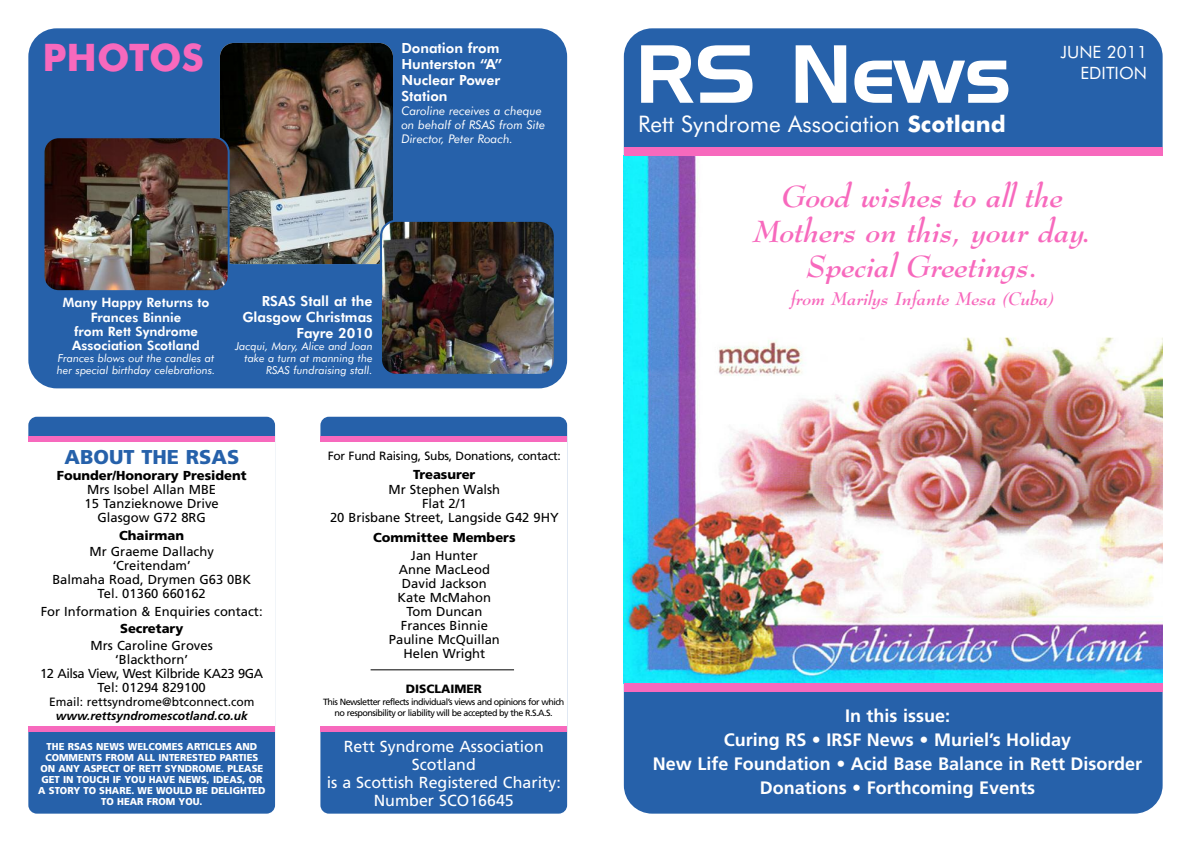
<style>
.page{position:relative;width:1191px;height:842px;background:#fff}
.page>*{position:absolute;margin:0;border:0;box-sizing:border-box;transform-origin:0 0}
.t1{font:80px "Handel Gothic BT";color:#fff}
.t2{font:700 38px "Futura BT";color:#f769bd}
.t3{font:italic 700 30px/35px "Bernhard Modern BT";color:#f769bd;text-align:center}
.t4{font:22.8px "Futura BT";color:#fff}
.t5{font:900 20px "Frutiger";color:#2661aa}
.t6{font:700 18px/24px "Frutiger";color:#fff;text-align:center}
.t7{font:italic 700 18px "Bernhard Modern BT";color:#f769bd}
.t8{font:17px/20.4px "Futura BT";color:#fff;text-align:right}
.t9{font:16px/18px "Frutiger";color:#fff;text-align:center}
.t10{font:800 14px/16px "Futura BT";color:#fff}
.t11{font:13px/14px "Frutiger";color:#000;text-align:center}
.t12{font:900 13px "Frutiger";color:#000}
.t13{font:800 13px/14px "Futura BT";color:#fff;text-align:center}
.t14{font:12px "Frutiger";letter-spacing:-.015em;color:#000}
.t15{font:italic 12px/14px "Futura BT";color:#fff}
.t16{font:italic 700 12px "Frutiger";color:#000}
.t17{font:900 12px "Frutiger";color:#000}
.t18{font:italic 11px/12px "Futura BT";color:#fff}
.t19{font:900 10px/11px "Frutiger";color:#fff;text-align:center;scale:.95 1}
.t20{font:9px/10.8px "Frutiger";letter-spacing:-.055em;color:#000;text-align:center}
.s1{font-weight:700}
</style>
<div class="page">
<div style="left:320px;top:417px;width:247px;height:397px;background:#2661aa;border-radius:9px"></div>
<div style="left:28px;top:417px;width:247px;height:397px;background:#2661aa;border-radius:9px"></div>
<div style="left:28px;top:437px;width:247px;height:294px;background:#fff"></div>
<div style="left:320px;top:437px;width:247px;height:294px;background:#fff"></div>
<hr style="left:370px;top:669px;width:144px;height:1px;background:#000">
<div style="left:624px;top:28px;width:538px;height:786px;background:#2661aa;border-radius:28px"></div>
<img style="left:624px;top:156px;width:538px;height:527px">
<div style="left:624px;top:147px;width:538px;height:9px;background:#f769bd"></div>
<div style="left:28px;top:437px;width:247px;height:5px;background:#f769bd"></div>
<div style="left:28px;top:726px;width:247px;height:5px;background:#f769bd"></div>
<div style="left:320px;top:437px;width:247px;height:5px;background:#f769bd"></div>
<div style="left:320px;top:726px;width:247px;height:5px;background:#f769bd"></div>
<div style="left:624px;top:683px;width:538px;height:9px;background:#f769bd"></div>
<div style="left:28px;top:28px;width:539px;height:360px;background:#2661aa;border-radius:28px"></div>
<img style="left:220px;top:43px;width:173px;height:221px">
<img style="left:380px;top:220px;width:174px;height:154px">
<img style="left:44px;top:136px;width:186px;height:155px">
<h2 class="t2" style="left:43px;top:43px;width:163px">PHOTOS</h2>
<p class="t10" style="left:401px;top:41px;width:102px">Donation from<br>Hunterston “A”<br>Nuclear Power<br>Station</p>
<p class="t15" style="left:401px;top:105px;width:145px">Caroline receives a cheque on behalf of RSAS from Site<br>Director, Peter Roach.</p>
<h1 class="t1" style="left:635px;top:45px;width:378px">RS News</h1>
<h3 class="t4" style="left:638px;top:115px;width:369px">Rett Syndrome Association <span class="s1">Scotland</span></h3>
<h3 class="t8" style="left:1060px;top:43px;width:88px">JUNE 2011<br>EDITION</h3>
<h3 class="t3" style="left:754px;top:180px;width:339px">Good wishes to all the<br>Mothers on this, your day.<br>Special Greetings.</h3>
<p class="t13" style="left:63px;top:296px;width:148px">Many Happy Returns to</p>
<h3 class="t7" style="left:791px;top:290px;width:264px">from Marilys Infante Mesa (Cuba)</h3>
<p class="t13" style="left:72px;top:311px;width:129px">Frances Binnie<br>from Rett Syndrome<br>Association Scotland</p>
<p class="t18" style="left:57px;top:353px;width:160px">Frances blows out the candles at her special birthday celebrations.</p>
<p class="t10" style="left:242px;top:294px;width:132px;text-align:right">RSAS Stall at the<br>Glasgow Christmas<br>Fayre 2010</p>
<p class="t18" style="left:235px;top:341px;width:139px;text-align:right">Jacqui, Mary, Alice and Joan take a turn at manning the<br>RSAS fundraising stall.</p>
<h3 class="t5" style="left:65px;top:449px;width:176px">ABOUT THE RSAS</h3>
<p class="t12" style="left:57px;top:470px;width:191px">Founder/Honorary President</p>
<p class="t11" style="left:85px;top:483px;width:136px">Mrs Isobel Allan MBE<br>15 Tanzieknowe Drive<br>Glasgow G72 8RG</p>
<p class="t12" style="left:119px;top:530px;width:67px">Chairman</p>
<p class="t11" style="left:52px;top:545px;width:200px">Mr Graeme Dallachy ‘Creitendam’<br>Balmaha Road, Drymen G63 0BK<br>Tel. 01360 660162</p>
<p class="t11" style="left:41px;top:605px;width:223px">For Information &amp; Enquiries contact:</p>
<p class="t12" style="left:120px;top:623px;width:65px">Secretary</p>
<p class="t11" style="left:40px;top:639px;width:225px">Mrs Caroline Groves<br>‘Blackthorn’<br>12 Ailsa View, West Kilbride KA23 9GA<br>Tel: 01294 829100</p>
<p class="t14" style="left:49px;top:697px;width:207px">Email: rettsyndrome@btconnect.com</p>
<p class="t16" style="left:56px;top:711px;width:194px">www.rettsyndromescotland.co.uk</p>
<p class="t19" style="left:38px;top:742px;width:241px">THE RSAS NEWS WELCOMES ARTICLES AND COMMENTS FROM ALL INTERESTED PARTIES ON ANY ASPECT OF RETT SYNDROME. PLEASE GET IN TOUCH IF YOU HAVE NEWS, IDEAS, OR A STORY TO SHARE. WE WOULD BE DELIGHTED TO HEAR FROM YOU.</p>
<p class="t14" style="left:328px;top:451px;width:235px">For Fund Raising, Subs, Donations, contact:</p>
<p class="t12" style="left:413px;top:469px;width:64px">Treasurer</p>
<p class="t11" style="left:330px;top:484px;width:230px">Mr Stephen Walsh<br>Flat 2/1<br>20 Brisbane Street, Langside G42 9HY</p>
<p class="t12" style="left:373px;top:532px;width:144px">Committee Members</p>
<p class="t11" style="left:389px;top:550px;width:112px">Jan Hunter<br>Anne MacLeod<br>David Jackson<br>Kate McMahon<br>Tom Duncan<br>Frances Binnie<br>Pauline McQuillan<br>Helen Wright</p>
<p class="t17" style="left:406px;top:684px;width:78px">DISCLAIMER</p>
<p class="t20" style="left:323px;top:697px;width:243px">This Newsletter reflects individual’s views and opinions for which no responsibility or liability will be accepted by the R.S.A.S.</p>
<p class="t9" style="left:327px;top:738px;width:235px">Rett Syndrome Association<br>Scotland<br>is a Scottish Registered Charity:<br>Number SCO16645</p>
<h3 class="t6" style="left:653px;top:705px;width:491px">In this issue:<br>Curing RS • IRSF News • Muriel’s Holiday<br>New Life Foundation • Acid Base Balance in Rett Disorder Donations • Forthcoming Events</h3>
</div>
